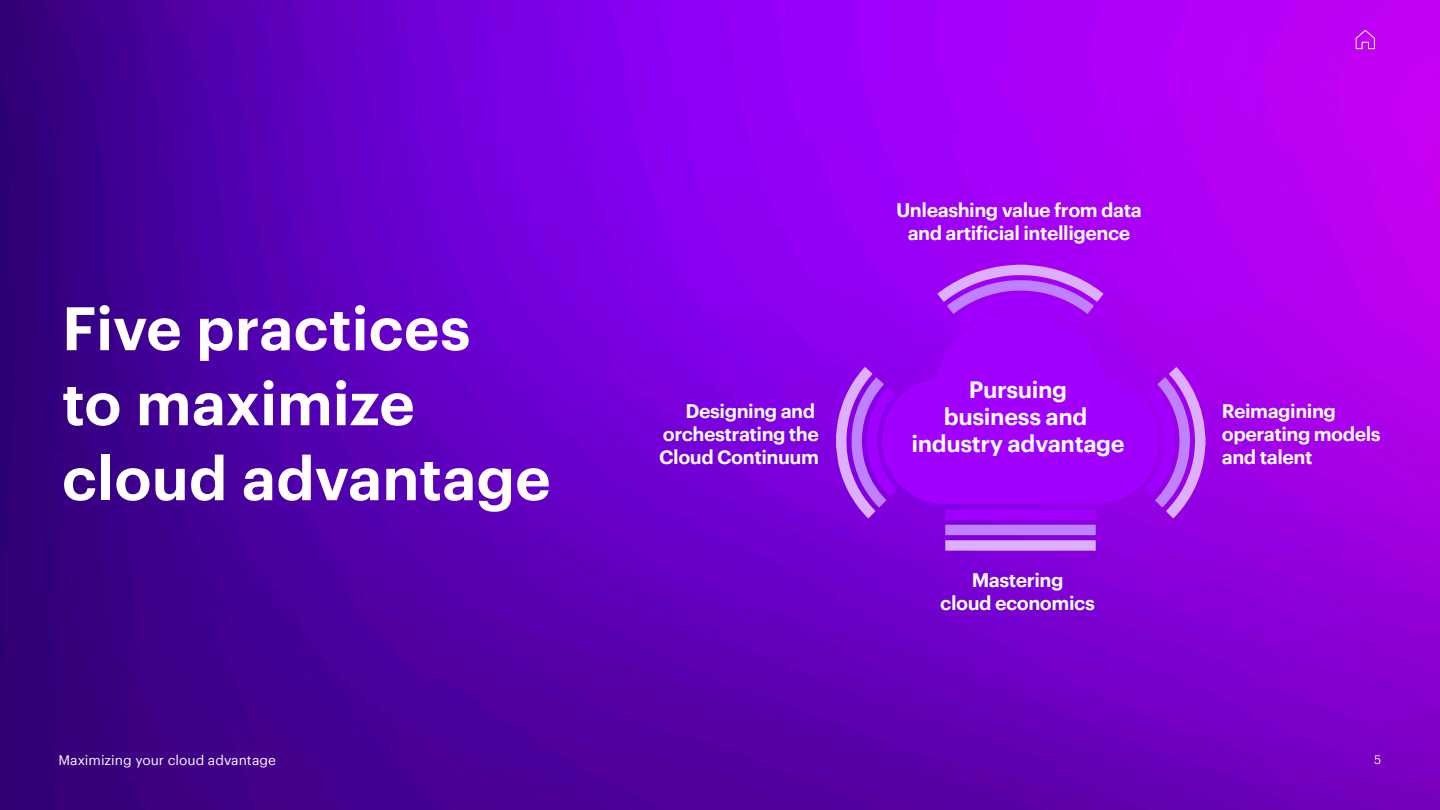
<style>
.page{position:relative;width:1440px;height:810px;background:#fff}
.page>*{position:absolute;margin:0;border:0;box-sizing:border-box;transform-origin:0 0}
._45pt__G_Light__whit{font:600 60px/75px "Graphik";letter-spacing:-.01em;color:#fff}
.t1{font:600 23.1px/27px "Graphik";letter-spacing:-.02em;color:#fff;text-align:center}
.t2{font:600 19.2px/23px "Graphik";letter-spacing:-.025em;color:#fff}
.t3{font:13.5px "Graphik";color:#fff}
.t4{font:12px "Graphik";color:#fff}
</style>
<div class="page">
<img style="left:0;top:0;width:1440px;height:810px">
<svg style="left:836px;top:265px;width:370px;height:286px;background:#a012f6"></svg>
<svg style="left:1355px;top:29px;width:20px;height:20px"></svg>
<p class="_45pt__G_Light__whit" style="left:62px;top:286px;width:491px">Five practices<br>to maximize cloud advantage</p>
<p class="t2" style="left:659px;top:398px;width:161px;text-indent:26px">Designing and orchestrating the<br>Cloud Continuum</p>
<p class="t2" style="left:896px;top:197px;width:247px;text-align:center">Unleashing value from data and artificial intelligence</p>
<p class="t1" style="left:911px;top:374px;width:215px">Pursuing<br>business and industry advantage</p>
<p class="t2" style="left:940px;top:567px;width:156px;text-align:center">Mastering<br>cloud economics</p>
<p class="t2" style="left:1222px;top:398px;width:160px">Reimagining operating models and talent</p>
<p class="t3" style="left:58px;top:750px;width:219px">Maximizing your cloud advantage</p>
<p class="t4" style="left:1374px;top:750px;width:9px">5</p>
</div>
